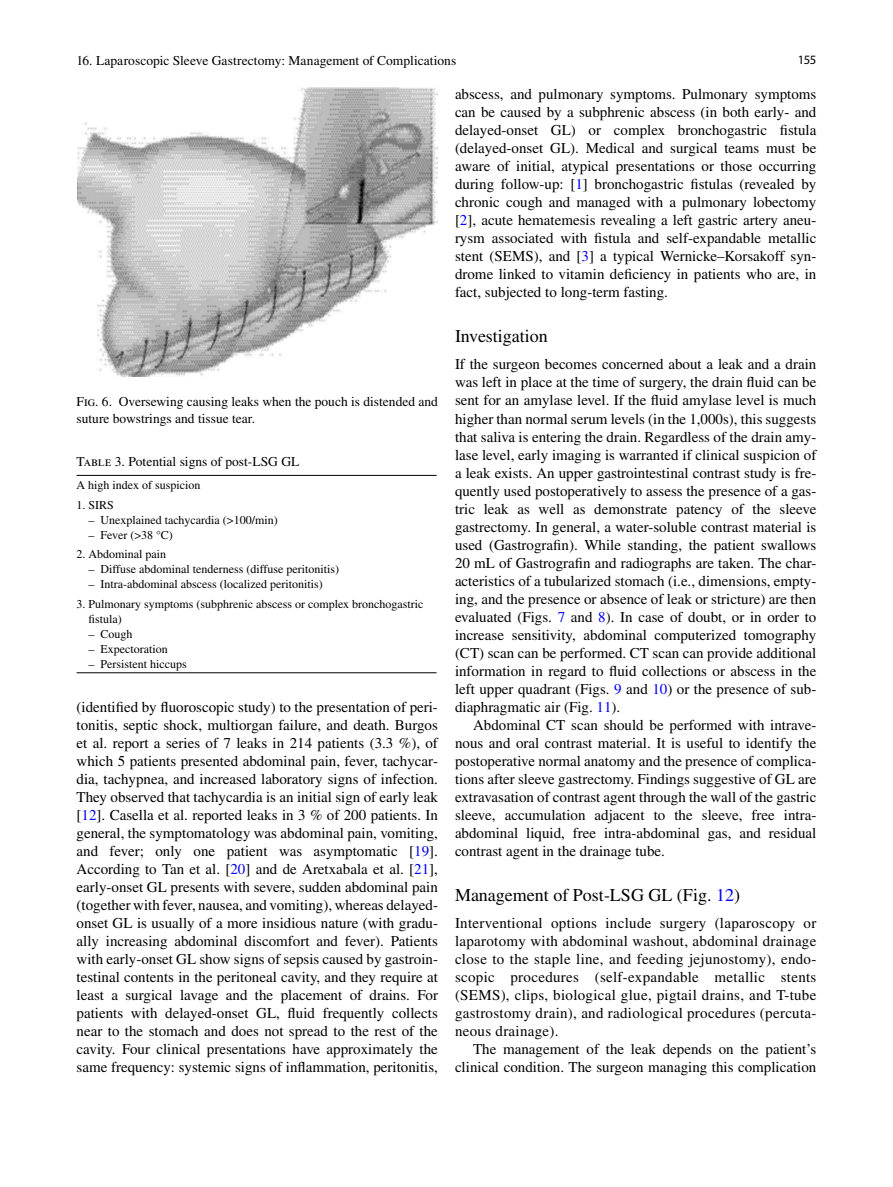
<style>
.page{position:relative;width:893px;height:1187px;background:#fff}
.page>*{position:absolute;margin:0;border:0;box-sizing:border-box;transform-origin:0 0}
.t1{font:18px "Jvchwb Gycqpr Times";color:#000}
.t2{font:15px/18px "Jvchwb Gycqpr Times";color:#000;text-align:justify}
.t3{font:13.5px/16.5px "Jvchwb Gycqpr Times";color:#000}
.t4{font:12.75px "Xwprfk Vkcmcb Myriad";color:#000}
.t5{font:12px/15px "Jvchwb Gycqpr Times";color:#000}
.s1{font-family:"Ygdlcb Wqpcnx Times Roman SC"}
.s2{color:#0000fa}
</style>
<div class="page">
<img style="left:77px;top:88px;width:360px;height:289px">
<hr style="left:77px;top:475px;width:360px;height:1px;background:#000">
<hr style="left:77px;top:672px;width:360px;height:1px;background:#000">
<p class="t3" style="left:77px;top:54px;width:381px">16. Laparoscopic Sleeve Gastrectomy: Management of Complications</p>
<p class="t4" style="left:798px;top:55px;width:20px">155</p>
<p class="t3" style="left:77px;top:394px;width:363px"><span class="s1">Fig</span>. 6. Oversewing causing leaks when the pouch is distended and suture bowstrings and tissue tear.</p>
<p class="t3" style="left:77px;top:454px;width:224px"><span class="s1">Table</span> 3. Potential signs of post-LSG GL</p>
<p class="t5" style="left:77px;top:479px;width:125px">A high index of suspicion</p>
<p class="t5" style="left:77px;top:498px;width:39px">1. SIRS</p>
<p class="t5" style="left:89px;top:513px;width:191px">– Unexplained tachycardia (&gt;100/min)</p>
<p class="t5" style="left:89px;top:528px;width:86px">– Fever (&gt;38 °C)</p>
<p class="t5" style="left:77px;top:548px;width:91px">2. Abdominal pain</p>
<p class="t5" style="left:89px;top:563px;width:252px">– Diffuse abdominal tenderness (diffuse peritonitis)</p>
<p class="t5" style="left:89px;top:578px;width:236px">– Intra-abdominal abscess (localized peritonitis)</p>
<p class="t5" style="left:89px;top:597px;width:337px;text-indent:-12px">3. Pulmonary symptoms (subphrenic abscess or complex bronchogastric fistula)</p>
<p class="t5" style="left:89px;top:627px;width:46px">– Cough</p>
<p class="t5" style="left:89px;top:642px;width:81px">– Expectoration</p>
<p class="t5" style="left:89px;top:657px;width:100px">– Persistent hiccups</p>
<p class="t2" style="left:77px;top:699px;width:363px">(identified by fluoroscopic study) to the presentation of peri&shy;tonitis, septic shock, multiorgan failure, and death. Burgos et al. report a series of 7 leaks in 214 patients (3.3 %), of which 5 patients presented abdominal pain, fever, tachycar&shy;dia, tachypnea, and increased laboratory signs of infection.<br>They observed that tachycardia is an initial sign of early leak [ <span class="s2">12</span> ]. Casella et al. reported leaks in 3 % of 200 patients. In general, the symptomatology was abdominal pain, vomiting, and fever; only one patient was asymptomatic [ <span class="s2">19</span> ].<br>According to Tan et al. [ <span class="s2">20</span> ] and de Aretxabala et al. [ <span class="s2">21</span> ], early-onset GL presents with severe, sudden abdominal pain (together with fever, nausea, and vomiting), whereas delayed&shy;onset GL is usually of a more insidious nature (with gradu&shy;ally increasing abdominal discomfort and fever). Patients with early-onset GL show signs of sepsis caused by gastroin&shy;testinal contents in the peritoneal cavity, and they require at least a surgical lavage and the placement of drains. For patients with delayed-onset GL, fluid frequently collects near to the stomach and does not spread to the rest of the cavity. Four clinical presentations have approximately the same frequency: systemic signs of inflammation, peritonitis,</p>
<p class="t2" style="left:455px;top:87px;width:363px">abscess, and pulmonary symptoms. Pulmonary symptoms can be caused by a subphrenic abscess (in both early- and delayed-onset GL) or complex bronchogastric fistula (delayed-onset GL). Medical and surgical teams must be aware of initial, atypical presentations or those occurring during follow-up: [ <span class="s2">1</span> ] bronchogastric fistulas (revealed by chronic cough and managed with a pulmonary lobectomy [ <span class="s2">2</span> ], acute hematemesis revealing a left gastric artery aneu&shy;rysm associated with fistula and self-expandable metallic stent (SEMS), and [ <span class="s2">3</span> ] a typical Wernicke–Korsakoff syn&shy;drome linked to vitamin deficiency in patients who are, in fact, subjected to long-term fasting.</p>
<p class="t1" style="left:455px;top:330px;width:94px">Investigation</p>
<p class="t2" style="left:455px;top:357px;width:363px">If the surgeon becomes concerned about a leak and a drain was left in place at the time of surgery, the drain fluid can be sent for an amylase level. If the fluid amylase level is much higher than normal serum levels (in the 1,000s), this suggests that saliva is entering the drain. Regardless of the drain amy&shy;lase level, early imaging is warranted if clinical suspicion of a leak exists. An upper gastrointestinal contrast study is fre&shy;quently used postoperatively to assess the presence of a gas&shy;tric leak as well as demonstrate patency of the sleeve gastrectomy. In general, a water-soluble contrast material is used (Gastrografin). While standing, the patient swallows 20 mL of Gastrografin and radiographs are taken. The char&shy;acteristics of a tubularized stomach (i.e., dimensions, empty&shy;ing, and the presence or absence of leak or stricture) are then evaluated (Figs. <span class="s2">7</span> and <span class="s2">8</span> ). In case of doubt, or in order to increase sensitivity, abdominal computerized tomography (CT) scan can be performed. CT scan can provide additional information in regard to fluid collections or abscess in the left upper quadrant (Figs. <span class="s2">9</span> and <span class="s2">10</span> ) or the presence of sub&shy;diaphragmatic air (Fig. <span class="s2">11</span> ).</p>
<p class="t2" style="left:455px;top:717px;width:363px;text-indent:18px">Abdominal CT scan should be performed with intrave&shy;nous and oral contrast material. It is useful to identify the postoperative normal anatomy and the presence of complica&shy;tions after sleeve gastrectomy. Findings suggestive of GL are extravasation of contrast agent through the wall of the gastric sleeve, accumulation adjacent to the sleeve, free intra&shy;abdominal liquid, free intra-abdominal gas, and residual contrast agent in the drainage tube.</p>
<p class="t1" style="left:455px;top:888px;width:286px">Management of Post-LSG GL (Fig. <span class="s2">12</span> )</p>
<p class="t2" style="left:455px;top:915px;width:363px">Interventional options include surgery (laparoscopy or laparotomy with abdominal washout, abdominal drainage close to the staple line, and feeding jejunostomy), endo&shy;scopic procedures (self-expandable metallic stents (SEMS), clips, biological glue, pigtail drains, and T-tube gastrostomy drain), and radiological procedures (percuta&shy;neous drainage).</p>
<p class="t2" style="left:455px;top:1041px;width:363px;text-align:right">The management of the leak depends on the patient’s clinical condition. The surgeon managing this complication</p>
</div>
